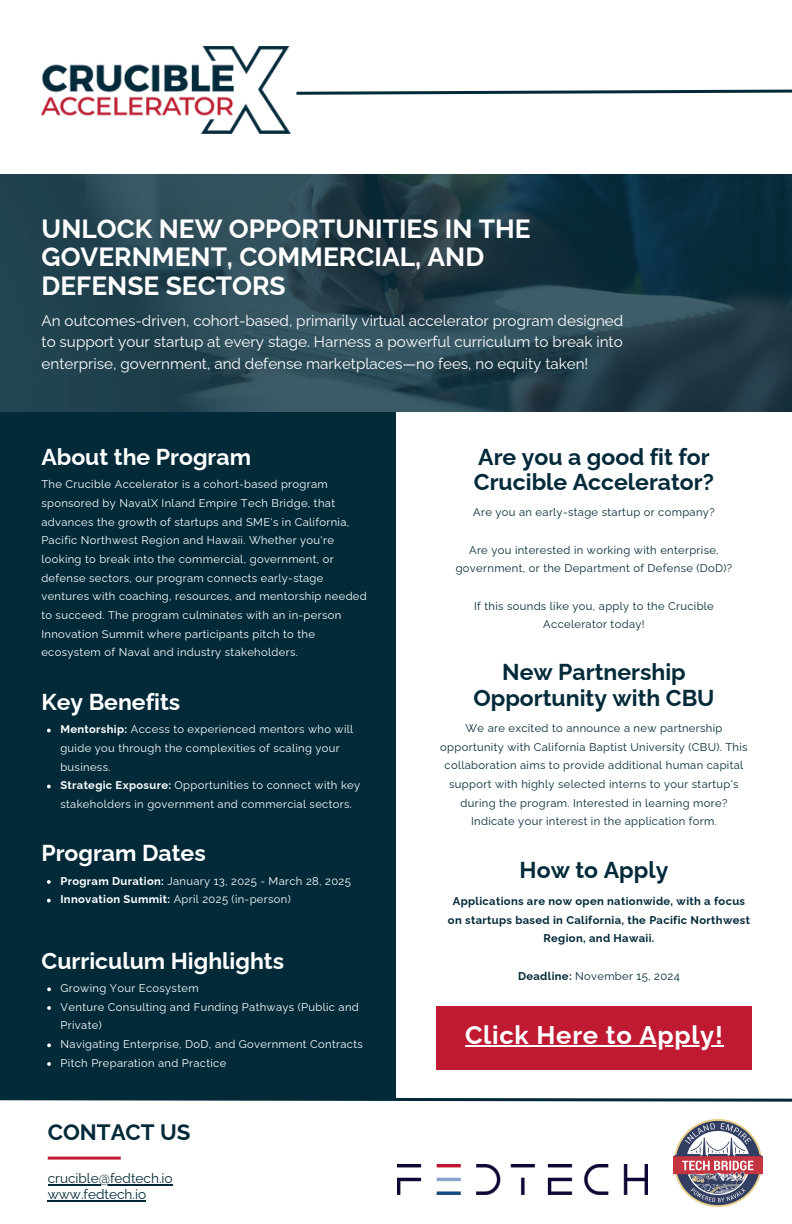
<style>
.page{position:relative;width:792px;height:1224px;background:#fff}
.page>*{position:absolute;margin:0;border:0;box-sizing:border-box;transform-origin:0 0}
.t1{font:700 26.4px/28.4px "Raleway";color:#fff}
.t2{font:700 25.6px "Raleway";letter-spacing:.03em;color:#fff}
.t3{font:700 23px/25.6px "Raleway";color:#022a39}
.t4{font:700 23px "Raleway";color:#fff}
.t5{font:700 22.2px "Raleway";color:#022a39}
.t6{font:15.2px/21.6px "Raleway";color:#fff;text-align:justify}
.t7{font:13.6px "Raleway";color:#022a39}
.t8{font:11.2px/18.6px "Raleway";letter-spacing:.03em;color:#fff}
.t9{font:11.2px/18.6px "Raleway";letter-spacing:.03em;color:#022a39;text-align:center}
.t10{font:700 11.2px/18.6px "Raleway";letter-spacing:.03em;color:#022a39;text-align:center}
.s1{font-weight:700}
</style>
<div class="page">
<div style="left:0;top:395px;width:396px;height:703px;background:#022a39"></div>
<svg style="left:296px;top:89px;width:496px;height:6px"></svg>
<svg style="left:0;top:174px;width:792px;height:238px;background:#22404c"></svg>
<hr style="left:48px;top:1157px;width:73px;height:3px;background:#c01a32">
<img style="left:674px;top:1119px;width:88px;height:87px">
<img style="left:397px;top:1164px;width:251px;height:30px">
<div style="left:436px;top:1006px;width:316px;height:64px;background:#c01a32"></div>
<img style="left:42px;top:47px;width:249px;height:87px">
<hr style="left:48px;top:1184px;width:125px;height:1px;background:#022a39">
<hr style="left:48px;top:1200px;width:98px;height:1px;background:#022a39">
<hr style="left:465px;top:1046px;width:259px;height:1px;background:#fff">
<svg style="left:47px;top:729px;width:4px;height:3px"></svg>
<svg style="left:47px;top:785px;width:4px;height:3px"></svg>
<svg style="left:47px;top:880px;width:4px;height:4px"></svg>
<svg style="left:47px;top:899px;width:4px;height:3px"></svg>
<svg style="left:47px;top:987px;width:4px;height:4px"></svg>
<svg style="left:47px;top:1006px;width:4px;height:4px"></svg>
<svg style="left:47px;top:1043px;width:4px;height:4px"></svg>
<svg style="left:47px;top:1062px;width:4px;height:4px"></svg>
<svg style="left:0;top:1097px;width:792px;height:5px"></svg>
<h4 class="t1" style="left:42px;top:214px;width:491px">UNLOCK NEW OPPORTUNITIES IN THE<br>GOVERNMENT, COMMERCIAL, AND<br>DEFENSE SECTORS</h4>
<p class="t6" style="left:42px;top:310px;width:583px">An outcomes-driven, cohort-based, primarily virtual accelerator program designed to support your startup at every stage. Harness a powerful curriculum to break into enterprise, government, and defense marketplaces—no fees, no equity taken!</p>
<h4 class="t4" style="left:41px;top:443px;width:211px">About the Program</h4>
<p class="t8" style="left:41px;top:475px;width:327px">The Crucible Accelerator is a cohort-based program sponsored by NavalX Inland Empire Tech Bridge, that advances the growth of startups and SME's in California, Pacific Northwest Region and Hawaii. Whether you're looking to break into the commercial, government, or defense sectors, our program connects early-stage ventures with coaching, resources, and mentorship needed to succeed. The program culminates with an in-person Innovation Summit where participants pitch to the ecosystem of Naval and industry stakeholders.</p>
<p class="t4" style="left:41px;top:688px;width:140px">Key Benefits</p>
<h4 class="t8" style="left:60px;top:720px;width:294px"><span class="s1">Mentorship:</span> Access to experienced mentors who will guide you through the complexities of scaling your business.</h4>
<p class="t8" style="left:60px;top:776px;width:301px"><span class="s1">Strategic Exposure:</span> Opportunities to connect with key stakeholders in government and commercial sectors.</p>
<p class="t4" style="left:41px;top:840px;width:166px">Program Dates</p>
<p class="t8" style="left:60px;top:871px;width:292px"><span class="s1">Program Duration:</span> January 13, 2025 - March 28, 2025</p>
<h4 class="t8" style="left:60px;top:890px;width:232px"><span class="s1">Innovation Summit:</span> April 2025 (in-person)</h4>
<p class="t4" style="left:42px;top:947px;width:244px">Curriculum Highlights</p>
<h4 class="t8" style="left:61px;top:979px;width:140px">Growing Your Ecosystem</h4>
<p class="t8" style="left:61px;top:998px;width:300px">Venture Consulting and Funding Pathways (Public and<br>Private)</p>
<p class="t8" style="left:61px;top:1035px;width:304px">Navigating Enterprise, DoD, and Government Contracts</p>
<p class="t8" style="left:61px;top:1054px;width:167px">Pitch Preparation and Practice</p>
<h4 class="t5" style="left:48px;top:1119px;width:144px">CONTACT US</h4>
<p class="t7" style="left:48px;top:1170px;width:126px">crucible@fedtech.io</p>
<p class="t7" style="left:48px;top:1186px;width:100px">www.fedtech.io</p>
<p class="t3" style="left:474px;top:444px;width:242px">Are you a good fit for<br>Crucible Accelerator?</p>
<h4 class="t9" style="left:473px;top:503px;width:243px">Are you an early-stage startup or company?</h4>
<p class="t9" style="left:456px;top:540px;width:278px">Are you interested in working with enterprise, government, or the Department of Defense (DoD)?</p>
<p class="t9" style="left:474px;top:596px;width:241px">If this sounds like you, apply to the Crucible<br>Accelerator today!</p>
<h3 class="t3" style="left:473px;top:659px;width:243px;text-align:center">New Partnership<br>Opportunity with CBU</h3>
<h6 class="t9" style="left:440px;top:719px;width:309px">We are excited to announce a new partnership opportunity with California Baptist University (CBU). This collaboration aims to provide additional human capital support with highly selected interns to your startup's during the program. Interested in learning more?<br>Indicate your interest in the application form.</h6>
<h6 class="t3" style="left:520px;top:857px;width:150px">How to Apply</h6>
<p class="t10" style="left:448px;top:892px;width:304px">Applications are now open nationwide, with a focus on startups based in California, the Pacific Northwest<br>Region, and Hawaii.</p>
<p class="t9" style="left:518px;top:966px;width:163px"><span class="s1">Deadline:</span> November 15, 2024</p>
<p class="t2" style="left:465px;top:1020px;width:259px">Click Here to Apply!</p>
</div>
